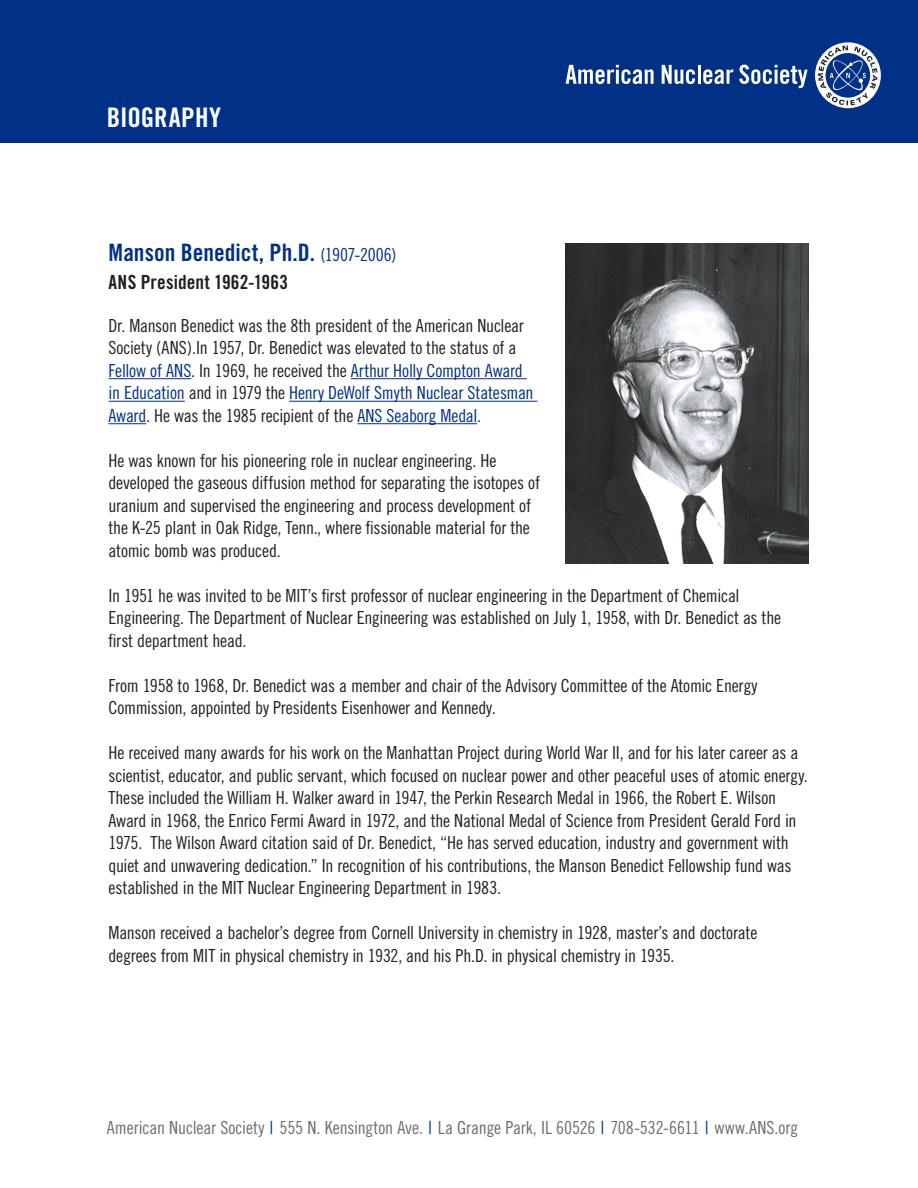
<style>
.page{position:relative;width:918px;height:1188px;background:#fff}
.page>*{position:absolute;margin:0;border:0;box-sizing:border-box;transform-origin:0 0}
.t1{font:27px "Trade Gothic LT Std Bd Cn 20";letter-spacing:.005em;color:#fff}
.t2{font:24px "Trade Gothic LT Std Bd Cn 20";color:#003186}
.t3{font:19.5px "Trade Gothic Bold Cond Twenty";letter-spacing:.01em;color:#231f20}
.t4{font:18px/22.5px "Trade Gothic Cond Eighteen";letter-spacing:-.015em;color:#231f20}
.t5{font:18px "Trade Gothic LT Std Cn 18";letter-spacing:-.005em;color:#6e6e6f}
.s1{font-family:"Trade Gothic LT Std Cn 18";font-size:18px}
.s2{color:#003186}
</style>
<div class="page">
<hr style="left:109px;top:378px;width:82px;height:1px;background:#003186">
<hr style="left:351px;top:378px;width:176px;height:1px;background:#003186">
<hr style="left:109px;top:401px;width:76px;height:1px;background:#003186">
<hr style="left:289px;top:401px;width:249px;height:1px;background:#003186">
<hr style="left:109px;top:423px;width:37px;height:1px;background:#003186">
<hr style="left:357px;top:423px;width:120px;height:1px;background:#003186">
<div style="left:0;top:0;width:918px;height:143px;background:#003186"></div>
<svg style="left:566px;top:65px;width:88px;height:19px"></svg>
<svg style="left:662px;top:65px;width:33px;height:19px"></svg>
<hr style="left:698px;top:65px;width:3px;height:19px;background:#fff">
<svg style="left:703px;top:69px;width:30px;height:15px"></svg>
<svg style="left:739px;top:42px;width:142px;height:67px"></svg>
<img style="left:566px;top:243px;width:243px;height:321px">
<p class="t1" style="left:107px;top:101px;width:116px">BIOGRAPHY</p>
<p class="t2" style="left:109px;top:238px;width:289px">Manson Benedict, Ph.D. <span class="s1">(1907-2006)</span></p>
<p class="t3" style="left:109px;top:270px;width:181px">ANS President 1962-1963</p>
<p class="t4" style="left:109px;top:314px;width:427px">Dr. Manson Benedict was the 8th president of the American Nuclear Society (ANS).In 1957, Dr. Benedict was elevated to the status of a <span class="s2">Fellow of ANS</span>. In 1969, he received the <span class="s2">Arthur Holly Compton Award in Education</span> and in 1979 the <span class="s2">Henry DeWolf Smyth Nuclear Statesman Award</span>. He was the 1985 recipient of the <span class="s2">ANS Seaborg Medal</span>.</p>
<p class="t4" style="left:109px;top:449px;width:433px">He was known for his pioneering role in nuclear engineering. He developed the gaseous diffusion method for separating the isotopes of uranium and supervised the engineering and process development of the K-25 plant in Oak Ridge, Tenn., where fissionable material for the atomic bomb was produced.</p>
<p class="t4" style="left:109px;top:584px;width:674px">In 1951 he was invited to be MIT’s first professor of nuclear engineering in the Department of Chemical<br>Engineering. The Department of Nuclear Engineering was established on July 1, 1958, with Dr. Benedict as the first department head.</p>
<p class="t4" style="left:109px;top:674px;width:651px">From 1958 to 1968, Dr. Benedict was a member and chair of the Advisory Committee of the Atomic Energy<br>Commission, appointed by Presidents Eisenhower and Kennedy.</p>
<p class="t4" style="left:109px;top:742px;width:701px">He received many awards for his work on the Manhattan Project during World War II, and for his later career as a scientist, educator, and public servant, which focused on nuclear power and other peaceful uses of atomic energy.<br>These included the William H. Walker award in 1947, the Perkin Research Medal in 1966, the Robert E. Wilson Award in 1968, the Enrico Fermi Award in 1972, and the National Medal of Science from President Gerald Ford in 1975. The Wilson Award citation said of Dr. Benedict, “He has served education, industry and government with quiet and unwavering dedication.” In recognition of his contributions, the Manson Benedict Fellowship fund was established in the MIT Nuclear Engineering Department in 1983.</p>
<p class="t4" style="left:109px;top:922px;width:650px">Manson received a bachelor’s degree from Cornell University in chemistry in 1928, master’s and doctorate degrees from MIT in physical chemistry in 1932, and his Ph.D. in physical chemistry in 1935.</p>
<p class="t5" style="left:107px;top:1117px;width:693px">American Nuclear Society <span class="s2">|</span> 555 N. Kensington Ave. <span class="s2">|</span> La Grange Park, IL 60526 <span class="s2">|</span> 708-532-6611 <span class="s2">|</span> www.ANS.org</p>
</div>
